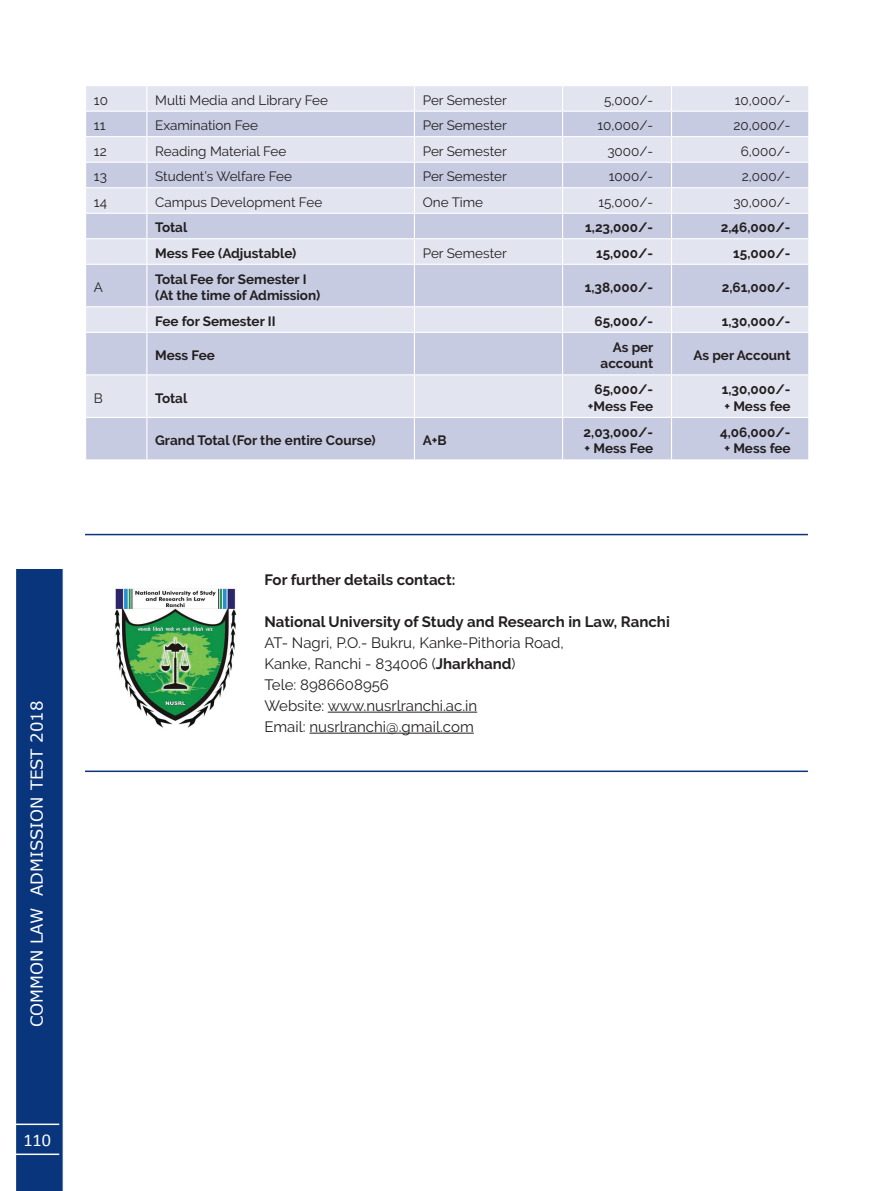
<style>
.page{position:relative;width:893px;height:1191px;background:#fff}
.page>*{position:absolute;margin:0;border:0;box-sizing:border-box;transform-origin:0 0}
.t1{font:18px "Calibri";color:#fff}
.t2{font:16.5px "MS Reference Sans Serif";color:#fff}
.t3{font:15px/21px "Raleway";color:#231f20}
.t4{font:700 15px "Raleway";color:#231f20}
.t5{font:700 13.5px/16.2px "Raleway";color:#231f20}
.t6{font:13.5px "Raleway";color:#231f20}
.s1{font-weight:700}
</style>
<div class="page">
<div style="left:16px;top:569px;width:48px;height:622px;background:#08357c"></div>
<hr style="left:15px;top:1123px;width:44px;height:2px;background:#fff">
<hr style="left:15px;top:1153px;width:44px;height:2px;background:#fff">
<hr style="left:328px;top:712px;width:149px;height:1px;background:#231f20">
<hr style="left:309px;top:733px;width:165px;height:1px;background:#231f20">
<hr style="left:85px;top:534px;width:723px;height:1px;background:#08357c">
<hr style="left:85px;top:770px;width:723px;height:2px;background:#08357c">
<img style="left:114px;top:588px;width:123px;height:140px">
<div style="left:86px;top:86px;width:722px;height:25px;background:#e2e5f0"></div>
<svg style="left:86px;top:112px;width:722px;height:347px;background:#d2d6e7"></svg>
<svg style="left:146px;top:307px;width:1px;height:25px"></svg>
<svg style="left:414px;top:307px;width:1px;height:25px"></svg>
<svg style="left:562px;top:307px;width:1px;height:25px"></svg>
<svg style="left:671px;top:307px;width:1px;height:25px"></svg>
<hr style="left:146px;top:375px;width:1px;height:42px;background:#fff">
<hr style="left:414px;top:375px;width:1px;height:42px;background:#fff">
<hr style="left:562px;top:375px;width:1px;height:42px;background:#fff">
<hr style="left:671px;top:375px;width:1px;height:42px;background:#fff">
<hr style="left:85px;top:136px;width:62px;height:1px;background:#fff">
<hr style="left:147px;top:136px;width:267px;height:1px;background:#fff">
<hr style="left:414px;top:136px;width:149px;height:1px;background:#fff">
<hr style="left:563px;top:136px;width:108px;height:1px;background:#fff">
<hr style="left:671px;top:136px;width:138px;height:1px;background:#fff">
<hr style="left:85px;top:162px;width:62px;height:1px;background:#fff">
<hr style="left:85px;top:187px;width:62px;height:1px;background:#fff">
<hr style="left:147px;top:162px;width:267px;height:1px;background:#fff">
<hr style="left:147px;top:187px;width:267px;height:1px;background:#fff">
<hr style="left:414px;top:162px;width:149px;height:1px;background:#fff">
<hr style="left:414px;top:187px;width:149px;height:1px;background:#fff">
<hr style="left:563px;top:162px;width:108px;height:1px;background:#fff">
<hr style="left:563px;top:187px;width:108px;height:1px;background:#fff">
<hr style="left:671px;top:162px;width:138px;height:1px;background:#fff">
<hr style="left:671px;top:187px;width:138px;height:1px;background:#fff">
<hr style="left:85px;top:213px;width:62px;height:1px;background:#fff">
<hr style="left:85px;top:238px;width:62px;height:1px;background:#fff">
<hr style="left:147px;top:213px;width:267px;height:1px;background:#fff">
<svg style="left:146px;top:86px;width:1px;height:178px"></svg>
<hr style="left:147px;top:238px;width:267px;height:1px;background:#fff">
<hr style="left:414px;top:213px;width:149px;height:1px;background:#fff">
<svg style="left:414px;top:86px;width:1px;height:178px"></svg>
<hr style="left:414px;top:238px;width:149px;height:1px;background:#fff">
<hr style="left:563px;top:213px;width:108px;height:1px;background:#fff">
<svg style="left:562px;top:86px;width:1px;height:178px"></svg>
<hr style="left:563px;top:238px;width:108px;height:1px;background:#fff">
<hr style="left:671px;top:213px;width:138px;height:1px;background:#fff">
<svg style="left:671px;top:86px;width:1px;height:178px"></svg>
<svg style="left:808px;top:112px;width:1px;height:126px"></svg>
<hr style="left:671px;top:238px;width:138px;height:1px;background:#fff">
<hr style="left:85px;top:264px;width:62px;height:1px;background:#fff">
<hr style="left:85px;top:306px;width:62px;height:1px;background:#fff">
<hr style="left:147px;top:264px;width:267px;height:1px;background:#fff">
<hr style="left:146px;top:265px;width:1px;height:41px;background:#fff">
<hr style="left:147px;top:306px;width:267px;height:1px;background:#fff">
<hr style="left:414px;top:264px;width:149px;height:1px;background:#fff">
<hr style="left:414px;top:265px;width:1px;height:41px;background:#fff">
<hr style="left:414px;top:306px;width:149px;height:1px;background:#fff">
<hr style="left:563px;top:264px;width:108px;height:1px;background:#fff">
<hr style="left:562px;top:265px;width:1px;height:41px;background:#fff">
<hr style="left:563px;top:306px;width:108px;height:1px;background:#fff">
<hr style="left:671px;top:264px;width:138px;height:1px;background:#fff">
<hr style="left:671px;top:265px;width:1px;height:41px;background:#fff">
<hr style="left:671px;top:306px;width:138px;height:1px;background:#fff">
<hr style="left:85px;top:332px;width:62px;height:1px;background:#fff">
<hr style="left:85px;top:374px;width:62px;height:1px;background:#fff">
<hr style="left:147px;top:332px;width:267px;height:1px;background:#fff">
<hr style="left:146px;top:333px;width:1px;height:41px;background:#fff">
<hr style="left:147px;top:374px;width:267px;height:1px;background:#fff">
<hr style="left:414px;top:332px;width:149px;height:1px;background:#fff">
<hr style="left:414px;top:333px;width:1px;height:41px;background:#fff">
<hr style="left:414px;top:374px;width:149px;height:1px;background:#fff">
<hr style="left:563px;top:332px;width:108px;height:1px;background:#fff">
<hr style="left:562px;top:333px;width:1px;height:41px;background:#fff">
<hr style="left:563px;top:374px;width:108px;height:1px;background:#fff">
<hr style="left:671px;top:332px;width:138px;height:1px;background:#fff">
<hr style="left:671px;top:333px;width:1px;height:41px;background:#fff">
<hr style="left:671px;top:374px;width:138px;height:1px;background:#fff">
<hr style="left:85px;top:417px;width:62px;height:1px;background:#fff">
<hr style="left:147px;top:417px;width:267px;height:1px;background:#fff">
<hr style="left:146px;top:418px;width:1px;height:41px;background:#fff">
<hr style="left:414px;top:417px;width:149px;height:1px;background:#fff">
<hr style="left:414px;top:418px;width:1px;height:41px;background:#fff">
<hr style="left:563px;top:417px;width:108px;height:1px;background:#fff">
<hr style="left:562px;top:418px;width:1px;height:41px;background:#fff">
<hr style="left:671px;top:417px;width:138px;height:1px;background:#fff">
<hr style="left:671px;top:418px;width:1px;height:41px;background:#fff">
<p class="t6" style="left:94px;top:92px;width:16px">10</p>
<p class="t6" style="left:155px;top:92px;width:174px">Multi Media and Library Fee</p>
<p class="t6" style="left:423px;top:92px;width:86px">Per Semester</p>
<p class="t6" style="left:604px;top:92px;width:51px">5,000/-</p>
<p class="t6" style="left:735px;top:92px;width:57px">10,000/-</p>
<p class="t6" style="left:94px;top:118px;width:13px">11</p>
<p class="t6" style="left:155px;top:118px;width:104px">Examination Fee</p>
<p class="t6" style="left:423px;top:118px;width:86px">Per Semester</p>
<p class="t6" style="left:597px;top:118px;width:57px">10,000/-</p>
<p class="t6" style="left:733px;top:118px;width:58px">20,000/-</p>
<p class="t6" style="left:94px;top:143px;width:14px">12</p>
<p class="t6" style="left:155px;top:143px;width:133px">Reading Material Fee</p>
<p class="t6" style="left:423px;top:143px;width:86px">Per Semester</p>
<p class="t6" style="left:607px;top:143px;width:47px">3000/-</p>
<p class="t6" style="left:741px;top:143px;width:51px">6,000/-</p>
<p class="t6" style="left:94px;top:169px;width:14px">13</p>
<p class="t6" style="left:155px;top:169px;width:138px">Student’s Welfare Fee</p>
<p class="t6" style="left:423px;top:169px;width:86px">Per Semester</p>
<p class="t6" style="left:609px;top:169px;width:46px">1000/-</p>
<p class="t6" style="left:742px;top:169px;width:50px">2,000/-</p>
<p class="t6" style="left:94px;top:194px;width:15px">14</p>
<p class="t6" style="left:155px;top:194px;width:169px">Campus Development Fee</p>
<p class="t6" style="left:423px;top:194px;width:62px">One Time</p>
<p class="t6" style="left:598px;top:194px;width:56px">15,000/-</p>
<p class="t6" style="left:733px;top:194px;width:59px">30,000/-</p>
<p class="t5" style="left:155px;top:219px;width:34px">Total</p>
<p class="t5" style="left:585px;top:219px;width:70px">1,23,000/-</p>
<p class="t5" style="left:721px;top:219px;width:71px">2,46,000/-</p>
<p class="t5" style="left:155px;top:245px;width:143px">Mess Fee (Adjustable)</p>
<p class="t6" style="left:423px;top:245px;width:86px">Per Semester</p>
<p class="t5" style="left:596px;top:245px;width:59px">15,000/-</p>
<p class="t5" style="left:733px;top:245px;width:59px">15,000/-</p>
<p class="t6" style="left:94px;top:279px;width:11px">A</p>
<p class="t5" style="left:155px;top:271px;width:167px">Total Fee for Semester I (At the time of Admission)</p>
<p class="t5" style="left:585px;top:279px;width:70px">1,38,000/-</p>
<p class="t5" style="left:722px;top:279px;width:70px">2,61,000/-</p>
<p class="t5" style="left:155px;top:313px;width:122px">Fee for Semester II</p>
<p class="t5" style="left:594px;top:313px;width:60px">65,000/-</p>
<p class="t5" style="left:722px;top:313px;width:70px">1,30,000/-</p>
<p class="t5" style="left:155px;top:347px;width:61px">Mess Fee</p>
<p class="t5" style="left:601px;top:339px;width:54px;text-align:right">As per account</p>
<p class="t5" style="left:693px;top:347px;width:99px">As per Account</p>
<p class="t6" style="left:94px;top:390px;width:10px">B</p>
<p class="t5" style="left:155px;top:390px;width:34px">Total</p>
<p class="t5" style="left:588px;top:381px;width:67px;text-align:center">65,000/- +Mess Fee</p>
<p class="t5" style="left:722px;top:381px;width:70px">1,30,000/- + Mess fee</p>
<p class="t5" style="left:155px;top:432px;width:222px">Grand Total (For the entire Course)</p>
<p class="t5" style="left:423px;top:432px;width:25px">A+B</p>
<p class="t5" style="left:584px;top:424px;width:71px">2,03,000/- + Mess Fee</p>
<p class="t5" style="left:720px;top:424px;width:72px;text-align:center">4,06,000/- + Mess fee</p>
<p class="t2" style="left:26px;top:1027px;width:328px;rotate:-90deg">COMMON LAW ADMISSION TEST 2018</p>
<h1 class="t1" style="left:23px;top:1128px;width:29px">110</h1>
<p class="t4" style="left:264px;top:571px;width:193px">For further details contact:</p>
<p class="t4" style="left:264px;top:613px;width:407px">National University of Study and Research in Law, Ranchi</p>
<p class="t3" style="left:264px;top:632px;width:301px">AT- Nagri, P.O.- Bukru, Kanke-Pithoria Road, Kanke, Ranchi - 834006 (<span class="s1">Jharkhand</span>)<br>Tele: 8986608956<br>Website: www.nusrlranchi.ac.in<br>Email: nusrlranchi@.gmail.com</p>
</div>
